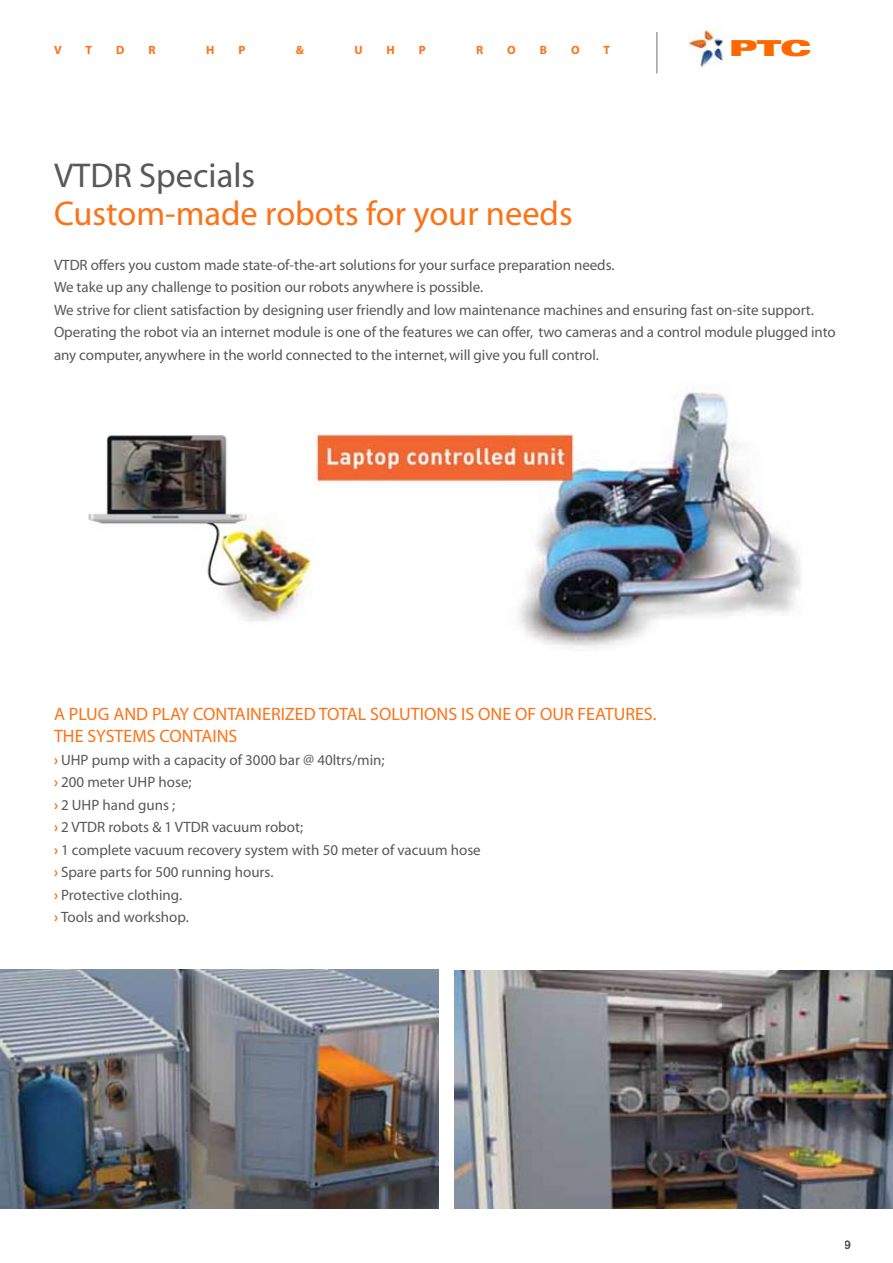
<style>
.page{position:relative;width:893px;height:1263px;background:#fff}
.page>*{position:absolute;margin:0;border:0;box-sizing:border-box;transform-origin:0 0}
.t1{font:34.5px "Myriad";color:#fc7317}
.t2{font:34.5px "Myriad";color:#58585a}
.t3{font:900 expanded 22.05px "Univers";color:#ff6800;scale:1.41 1}
.t4{font:18px/22.5px "Myriad";color:#fc7317}
.t5{font:15px/22.5px "Myriad";letter-spacing:-.005em;color:#58585a}
.t6{font:700 12px "Myriad";color:#fc7317}
.t7{font:700 12px "Helvetica Neue";color:#000}
.s1{font-weight:700;color:#fc7317}
</style>
<div class="page">
<img style="left:689px;top:30px;width:34px;height:37px">
<hr style="left:657px;top:32px;width:1px;height:41px;background:#707173">
<img style="left:88px;top:392px;width:713px;height:257px">
<img style="left:0;top:970px;width:439px;height:239px">
<img style="left:454px;top:971px;width:439px;height:238px">
<p class="t6" style="left:54px;top:44px;width:9px">V</p>
<p class="t6" style="left:86px;top:44px;width:8px">T</p>
<p class="t6" style="left:116px;top:44px;width:10px">D</p>
<p class="t6" style="left:149px;top:44px;width:9px">R</p>
<p class="t6" style="left:206px;top:44px;width:10px">H</p>
<p class="t6" style="left:238px;top:44px;width:8px">P</p>
<p class="t6" style="left:296px;top:44px;width:10px">&amp;</p>
<p class="t6" style="left:354px;top:44px;width:10px">U</p>
<p class="t6" style="left:387px;top:44px;width:10px">H</p>
<p class="t6" style="left:419px;top:44px;width:8px">P</p>
<p class="t6" style="left:476px;top:44px;width:9px">R</p>
<p class="t6" style="left:507px;top:44px;width:10px">O</p>
<p class="t6" style="left:540px;top:44px;width:9px">B</p>
<p class="t6" style="left:571px;top:44px;width:10px">O</p>
<p class="t6" style="left:603px;top:44px;width:8px">T</p>
<h2 class="t3" style="left:729px;top:35px;width:60px">PTC</h2>
<h1 class="t2" style="left:54px;top:159px;width:203px">VTDR Specials</h1>
<h1 class="t1" style="left:54px;top:196px;width:520px">Custom-made robots for your needs</h1>
<p class="t5" style="left:54px;top:254px;width:783px">VTDR offers you custom made state-of-the-art solutions for your surface preparation needs.<br>We take up any challenge to position our robots anywhere is possible.<br>We strive for client satisfaction by designing user friendly and low maintenance machines and ensuring fast on-site support.<br>Operating the robot via an internet module is one of the features we can offer, two cameras and a control module plugged into any computer, anywhere in the world connected to the internet, will give you full control.</p>
<p class="t4" style="left:54px;top:703px;width:604px">A PLUG AND PLAY CONTAINERIZED TOTAL SOLUTIONS IS ONE OF OUR FEATURES.<br>THE SYSTEMS CONTAINS</p>
<p class="t5" style="left:54px;top:749px;width:428px"><span class="s1">›</span> UHP pump with a capacity of 3000 bar @ 40ltrs/min;<br><span class="s1">›</span> 200 meter UHP hose;<br><span class="s1">›</span> 2 UHP hand guns ;<br><span class="s1">›</span> 2 VTDR robots &amp; 1 VTDR vacuum robot;<br><span class="s1">›</span> 1 complete vacuum recovery system with 50 meter of vacuum hose <span class="s1">›</span> Spare parts for 500 running hours.<br><span class="s1">›</span> Protective clothing.<br><span class="s1">›</span> Tools and workshop.</p>
<p class="t7" style="left:845px;top:1237px;width:8px">9</p>
</div>
